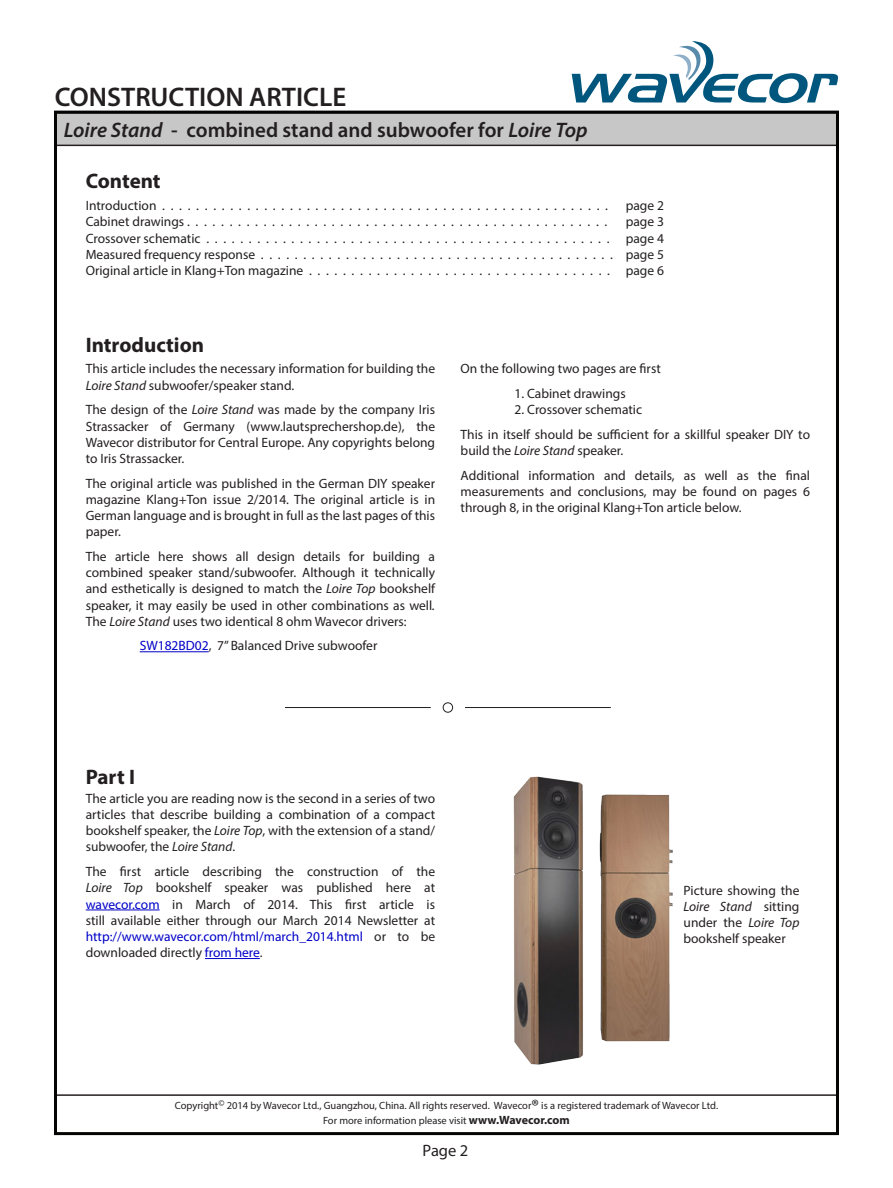
<style>
.page{position:relative;width:893px;height:1188px;background:#fff}
.page>*{position:absolute;margin:0;border:0;box-sizing:border-box;transform-origin:0 0}
.t1{font:600 27px "Myriad Pro";color:#231f20}
.t2{font:600 21px "Myriad Pro";color:#231f20}
.t3{font:700 21px "Myriad Pro";color:#231f20}
.t4{font:16.5px "Myriad Pro";color:#231f20}
.t5{font:13.5px/16.2px "Myriad Pro";color:#231f20;text-align:justify}
.t6{font:10.5px "Myriad Pro";color:#231f20}
.s1{font-style:italic}
.s2{color:#0000c8}
.s3{font-size:18px}
.s4{font-weight:700;font-size:12px}
</style>
<div class="page">
<div style="left:55px;top:113px;width:783px;height:32px;background:#c8c7c7"></div>
<div style="left:54px;top:112px;width:785px;height:34px;border:2px solid #231f20"></div>
<hr style="left:56px;top:1094px;width:782px;height:2px;background:#231f20">
<svg style="left:572px;top:41px;width:266px;height:62px"></svg>
<hr style="left:140px;top:651px;width:69px;height:1px;background:#0000c8">
<hr style="left:86px;top:910px;width:74px;height:1px;background:#0000c8">
<hr style="left:205px;top:958px;width:55px;height:1px;background:#0000c8">
<img style="left:513px;top:776px;width:159px;height:289px">
<hr style="left:285px;top:707px;width:146px;height:1px;background:#231f20">
<hr style="left:465px;top:707px;width:146px;height:1px;background:#231f20">
<div style="left:443px;top:702px;width:10px;height:11px;border:1px solid #231f20;border-radius:50%"></div>
<h1 class="t1" style="left:55px;top:80px;width:293px">CONSTRUCTION ARTICLE</h1>
<p class="t2" style="left:64px;top:117px;width:525px"><span class="s1">Loire Stand</span> - combined stand and subwoofer for <span class="s1">Loire Top</span></p>
<p class="t3" style="left:86px;top:167px;width:76px">Content</p>
<p class="t5" style="left:86px;top:197px;width:524px">Introduction . . . . . . . . . . . . . . . . . . . . . . . . . . . . . . . . . . . . . . . . . . . . . . . . . . . . .</p>
<p class="t5" style="left:626px;top:197px;width:40px">page 2</p>
<p class="t5" style="left:86px;top:214px;width:523px">Cabinet drawings . . . . . . . . . . . . . . . . . . . . . . . . . . . . . . . . . . . . . . . . . . . . . . . . . .</p>
<p class="t5" style="left:626px;top:214px;width:40px">page 3</p>
<p class="t5" style="left:86px;top:230px;width:580px">Crossover schematic . . . . . . . . . . . . . . . . . . . . . . . . . . . . . . . . . . . . . . . . . . . . . . . . page 4</p>
<p class="t5" style="left:86px;top:246px;width:580px">Measured frequency response . . . . . . . . . . . . . . . . . . . . . . . . . . . . . . . . . . . . . . . . . . page 5</p>
<p class="t5" style="left:86px;top:262px;width:580px">Original article in Klang+Ton magazine . . . . . . . . . . . . . . . . . . . . . . . . . . . . . . . . . . . . page 6</p>
<p class="t3" style="left:86px;top:331px;width:120px">Introduction</p>
<p class="t5" style="left:86px;top:361px;width:351px">This article includes the necessary information for building the<br><span class="s1">Loire Stand</span> subwoofer/speaker stand.</p>
<p class="t5" style="left:86px;top:401px;width:351px">The design of the <span class="s1">Loire Stand</span> was made by the company Iris Strassacker of Germany (www.lautsprechershop.de), the Wavecor distributor for Central Europe. Any copyrights belong to Iris Strassacker.</p>
<p class="t5" style="left:86px;top:475px;width:351px">The original article was published in the German DIY speaker magazine Klang+Ton issue 2/2014. The original article is in German language and is brought in full as the last pages of this paper.</p>
<p class="t5" style="left:86px;top:548px;width:351px">The article here shows all design details for building a combined speaker stand/subwoofer. Although it technically and esthetically is designed to match the <span class="s1">Loire Top</span> bookshelf speaker, it may easily be used in other combinations as well<span class="s1">.<br></span>The <span class="s1">Loire Stand</span> uses two identical 8 ohm Wavecor drivers:</p>
<p class="t5" style="left:140px;top:638px;width:239px"><span class="s2">SW182BD02</span>, 7” Balanced Drive subwoofer</p>
<p class="t5" style="left:461px;top:361px;width:202px">On the following two pages are first</p>
<p class="t5" style="left:515px;top:385px;width:113px">1. Cabinet drawings</p>
<p class="t5" style="left:515px;top:401px;width:129px">2. Crossover schematic</p>
<p class="t5" style="left:461px;top:426px;width:351px">This in itself should be sufficient for a skillful speaker DIY to build the <span class="s1">Loire Stand</span> speaker.</p>
<p class="t5" style="left:461px;top:467px;width:351px">Additional information and details, as well as the final measurements and conclusions, may be found on pages 6 through 8, in the original Klang+Ton article below.</p>
<p class="t3" style="left:86px;top:763px;width:51px">Part I</p>
<p class="t5" style="left:86px;top:790px;width:351px">The article you are reading now is the second in a series of two articles that describe building a combination of a compact bookshelf speaker, the <span class="s1">Loire Top</span>, with the extension of a stand/ subwoofer, the <span class="s1">Loire Stand</span>.</p>
<p class="t5" style="left:86px;top:863px;width:351px">The first article describing the construction of the <span class="s1">Loire Top</span> bookshelf speaker was published here at <span class="s2">wavecor.com</span> in March of 2014. This first article is still available either through our March 2014 Newsletter at <span class="s2">http://www.wavecor.com/html/march_2014.html</span> or to be downloaded directly <span class="s2">from here</span>.</p>
<p class="t5" style="left:684px;top:882px;width:117px">Picture showing the <span class="s1">Loire Stand</span> sitting under the <span class="s1">Loire Top </span>bookshelf speaker</p>
<p class="t6" style="left:175px;top:1099px;width:545px">Copyright<sup>©</sup> 2014 by Wavecor Ltd., Guangzhou, China. All rights reserved. Wavecor<span class="s3">®</span> is a registered trademark of Wavecor Ltd.</p>
<p class="t6" style="left:323px;top:1114px;width:248px">For more information please visit <span class="s4">www.Wavecor.com</span></p>
<p class="t4" style="left:423px;top:1140px;width:47px">Page 2</p>
</div>
